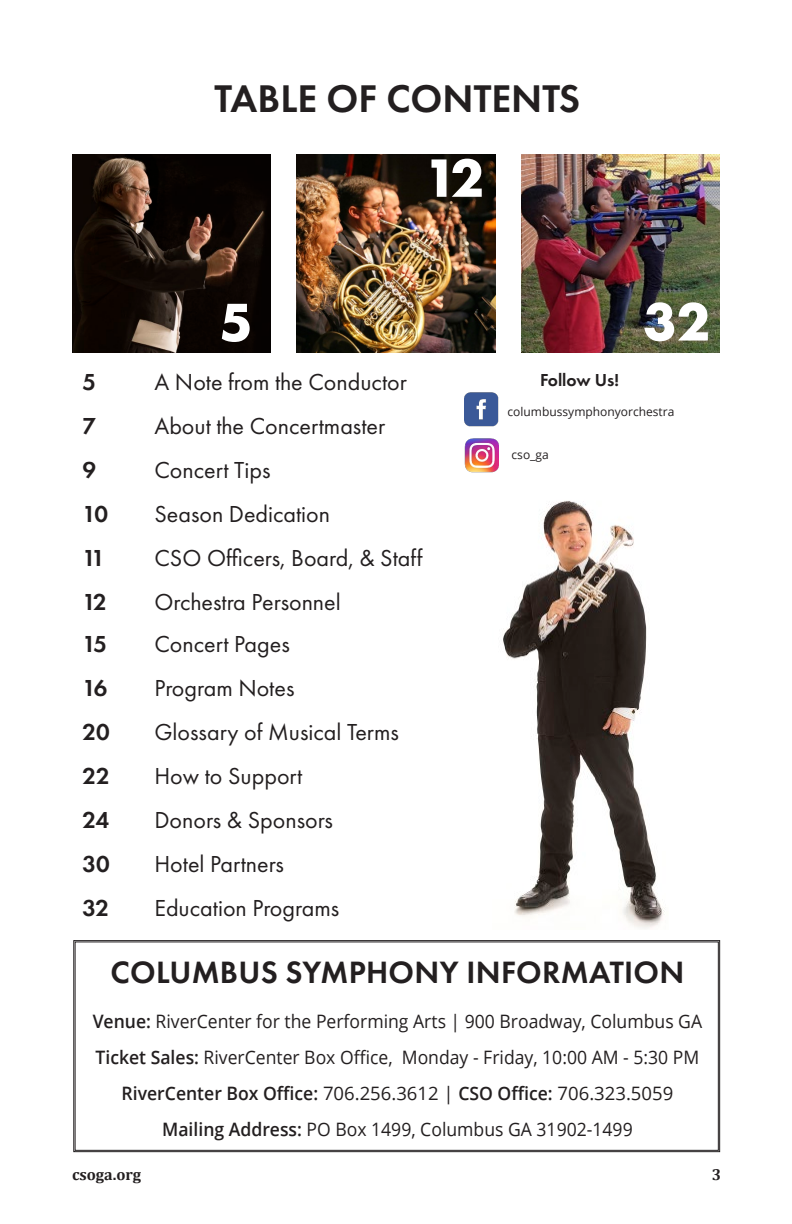
<style>
.page{position:relative;width:792px;height:1224px;background:#fff}
.page>*{position:absolute;margin:0;border:0;box-sizing:border-box;transform-origin:0 0}
.t1{font:700 56px "Futura PT";color:#fff}
.t2{font:600 40px "Futura PT";color:#231f20}
.t3{font:600 32px "Futura PT";letter-spacing:.01em;color:#231f20}
.t4{font:24px "Futura PT";color:#231f20}
.t5{font:600 24px "Futura PT";letter-spacing:-.045em;color:#231f20}
.t6{font:18.4px "Open Sans";color:#231f20;scale:.95 1}
.t7{font:600 18.4px "Open Sans";color:#231f20;scale:.95 1}
.t8{font:600 18px "Futura PT";letter-spacing:-.005em;color:#231f20}
.t9{font:700 16px "Cambria";color:#231f20}
.t10{font:12px "Open Sans";color:#231f20}
.s1{font-weight:600}
.s2{font-weight:400}
</style>
<div class="page">
<img style="left:72px;top:154px;width:199px;height:199px">
<img style="left:297px;top:154px;width:198px;height:199px">
<img style="left:521px;top:154px;width:199px;height:199px">
<img style="left:465px;top:392px;width:34px;height:34px">
<img style="left:465px;top:439px;width:34px;height:34px">
<img style="left:503px;top:500px;width:162px;height:429px">
<svg style="left:73px;top:940px;width:647px;height:212px"></svg>
<div style="left:75px;top:942px;width:644px;height:209px;border:1px solid #231f20"></div>
<p class="t2" style="left:215px;top:73px;width:367px">TABLE OF CONTENTS</p>
<p class="t1" style="left:424px;top:142px;width:62px">12</p>
<p class="t1" style="left:219px;top:286px;width:35px">5</p>
<p class="t1" style="left:643px;top:286px;width:69px">32</p>
<p class="t5" style="left:82px;top:367px;width:15px">5</p>
<p class="t4" style="left:154px;top:368px;width:254px">A Note from the Conductor</p>
<p class="t5" style="left:82px;top:411px;width:15px">7</p>
<p class="t4" style="left:154px;top:412px;width:232px">About the Concertmaster</p>
<p class="t5" style="left:82px;top:455px;width:15px">9</p>
<p class="t4" style="left:154px;top:456px;width:118px">Concert Tips</p>
<p class="t5" style="left:82px;top:499px;width:27px">10</p>
<p class="t4" style="left:154px;top:500px;width:177px">Season Dedication</p>
<p class="t5" style="left:82px;top:543px;width:24px">11</p>
<p class="t4" style="left:154px;top:544px;width:270px">CSO Officers, Board, &amp; Staff</p>
<p class="t5" style="left:82px;top:587px;width:26px">12</p>
<p class="t4" style="left:154px;top:588px;width:188px">Orchestra Personnel</p>
<p class="t5" style="left:82px;top:629px;width:26px">15</p>
<p class="t4" style="left:154px;top:630px;width:137px">Concert Pages</p>
<p class="t5" style="left:82px;top:673px;width:27px">16</p>
<p class="t4" style="left:154px;top:674px;width:142px">Program Notes</p>
<p class="t5" style="left:82px;top:717px;width:29px">20</p>
<p class="t4" style="left:154px;top:718px;width:246px">Glossary of Musical Terms</p>
<p class="t5" style="left:82px;top:761px;width:29px">22</p>
<p class="t4" style="left:154px;top:762px;width:149px">How to Support</p>
<p class="t5" style="left:82px;top:805px;width:28px">24</p>
<p class="t4" style="left:154px;top:806px;width:180px">Donors &amp; Sponsors</p>
<p class="t5" style="left:82px;top:849px;width:29px">30</p>
<p class="t4" style="left:154px;top:850px;width:131px">Hotel Partners</p>
<p class="t5" style="left:82px;top:893px;width:28px">32</p>
<p class="t4" style="left:154px;top:894px;width:186px">Education Programs</p>
<p class="t8" style="left:540px;top:368px;width:80px">Follow Us!</p>
<p class="t10" style="left:508px;top:403px;width:168px">columbussymphonyorchestra</p>
<p class="t10" style="left:512px;top:446px;width:39px">cso_ga</p>
<p class="t3" style="left:111px;top:952px;width:575px">COLUMBUS SYMPHONY INFORMATION</p>
<p class="t6" style="left:93px;top:1008px;width:643px"><span class="s1">Venue:</span> RiverCenter for the Performing Arts | 900 Broadway, Columbus GA</p>
<p class="t6" style="left:96px;top:1044px;width:637px"><span class="s1">Ticket Sales:</span> RiverCenter Box Office, Monday - Friday, 10:00 AM - 5:30 PM</p>
<p class="t7" style="left:122px;top:1080px;width:582px">RiverCenter Box Office: <span class="s2">706.256.3612 |</span> CSO Office: <span class="s2">706.323.5059</span></p>
<p class="t6" style="left:162px;top:1116px;width:497px"><span class="s1">Mailing Address:</span> PO Box 1499, Columbus GA 31902-1499</p>
<p class="t9" style="left:72px;top:1164px;width:71px">csoga.org</p>
<p class="t9" style="left:712px;top:1164px;width:11px">3</p>
</div>
